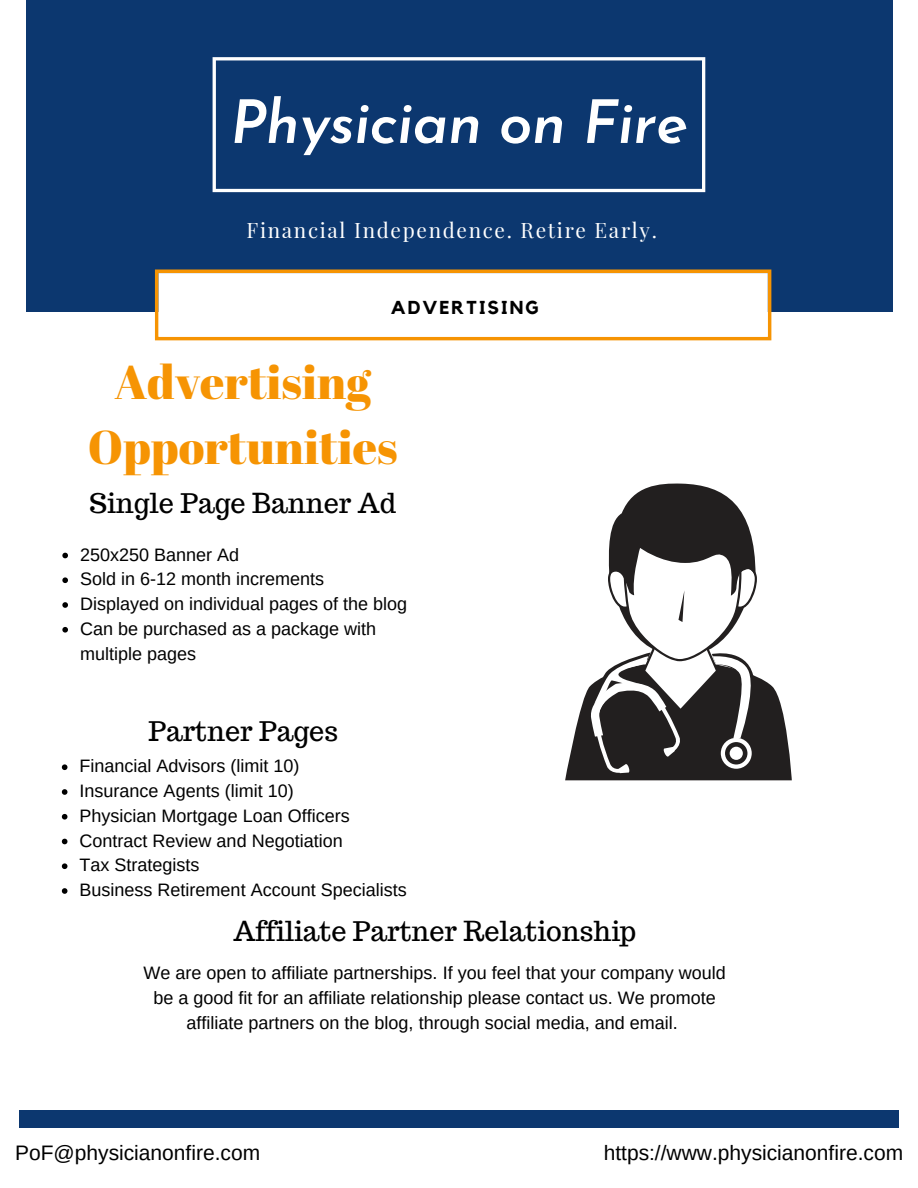
<style>
.page{position:relative;width:918px;height:1188px;background:#fff}
.page>*{position:absolute;margin:0;border:0;box-sizing:border-box;transform-origin:0 0}
.t1{font:italic 600 60px "Josefin Sans";letter-spacing:-.01em;color:#fff}
.t2{font:47.25px/65.2px "Abril Fatface";color:#f69403;text-align:center}
.t3{font:27px "Trocchi";color:#000}
.t4{font:21px "Arimo";color:#000}
.t5{font:20.85px "Playfair Display";letter-spacing:.08em;color:#fff}
.t6{font:700 18.6px "Kollektif";letter-spacing:.11em;color:#000}
.t7{font:18px/24.8px "Arimo";color:#000}
</style>
<div class="page">
<div style="left:26px;top:0;width:867px;height:311px;background:#0c376f"></div>
<svg style="left:213px;top:57px;width:492px;height:135px"></svg>
<svg style="left:155px;top:270px;width:616px;height:70px"></svg>
<svg style="left:565px;top:483px;width:227px;height:297px"></svg>
<svg style="left:62px;top:553px;width:6px;height:5px"></svg>
<svg style="left:62px;top:577px;width:6px;height:6px"></svg>
<svg style="left:62px;top:602px;width:6px;height:6px"></svg>
<svg style="left:62px;top:627px;width:6px;height:6px"></svg>
<div style="left:19px;top:1110px;width:99px;height:17px;background:#0c376f"></div>
<div style="left:800px;top:1110px;width:99px;height:17px;background:#0c376f"></div>
<div style="left:118px;top:1110px;width:682px;height:17px;background:#0c376f"></div>
<svg style="left:62px;top:764px;width:5px;height:6px"></svg>
<svg style="left:62px;top:789px;width:5px;height:6px"></svg>
<svg style="left:62px;top:814px;width:5px;height:6px"></svg>
<svg style="left:62px;top:839px;width:5px;height:5px"></svg>
<svg style="left:62px;top:863px;width:5px;height:6px"></svg>
<svg style="left:62px;top:888px;width:5px;height:6px"></svg>
<h1 class="t1" style="left:230px;top:71px;width:459px">Physician on Fire</h1>
<p class="t5" style="left:247px;top:214px;width:412px">Financial Independence. Retire Early.</p>
<p class="t6" style="left:391px;top:296px;width:149px">ADVERTISING</p>
<h2 class="t2" style="left:88px;top:348px;width:311px">Advertising<br>Opportunities</h2>
<h3 class="t3" style="left:90px;top:485px;width:308px">Single Page Banner Ad</h3>
<p class="t7" style="left:80px;top:542px;width:329px">250x250 Banner Ad<br>Sold in 6-12 month increments<br>Displayed on individual pages of the blog<br>Can be purchased as a package with multiple pages</p>
<h3 class="t3" style="left:148px;top:714px;width:191px">Partner Pages</h3>
<p class="t7" style="left:80px;top:754px;width:329px">Financial Advisors (limit 10)<br>Insurance Agents (limit 10)<br>Physician Mortgage Loan Officers<br>Contract Review and Negotiation<br>Tax Strategists<br>Business Retirement Account Specialists</p>
<h3 class="t3" style="left:233px;top:914px;width:404px">Affiliate Partner Relationship</h3>
<p class="t7" style="left:144px;top:961px;width:584px;text-align:center">We are open to affiliate partnerships. If you feel that your company would be a good fit for an affiliate relationship please contact us. We promote affiliate partners on the blog, through social media, and email.</p>
<p class="t4" style="left:15px;top:1139px;width:246px">PoF@physicianonfire.com</p>
<p class="t4" style="left:604px;top:1139px;width:301px">https://www.physicianonfire.com</p>
</div>
